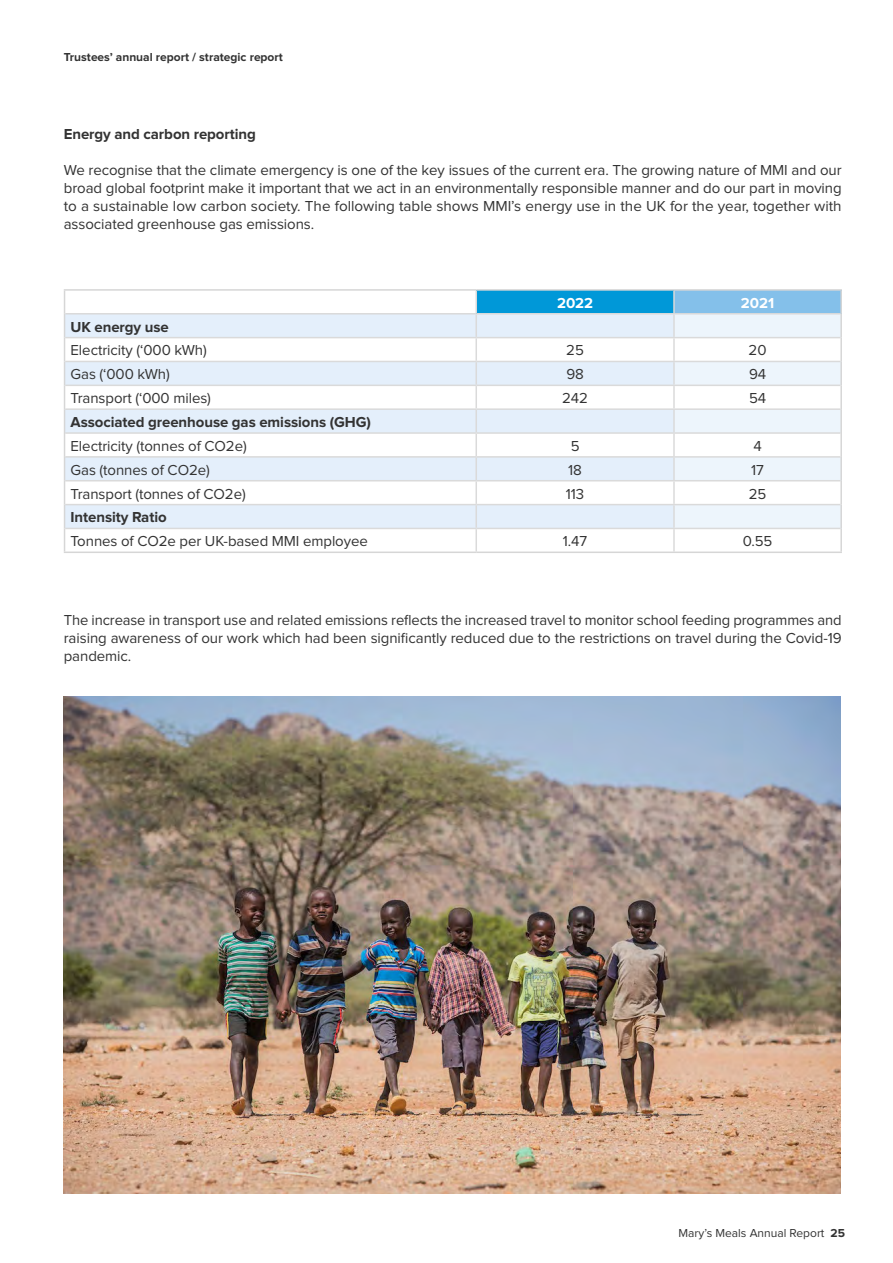
<style>
.page{position:relative;width:893px;height:1263px;background:#fff}
.page>*{position:absolute;margin:0;border:0;box-sizing:border-box;transform-origin:0 0}
.t1{font:15px/18px "Proxima Nova";letter-spacing:-.005em;color:#333;text-align:justify}
.t2{font:700 15px "Proxima Nova";letter-spacing:-.005em;color:#333}
.t3{font:700 15px "Proxima Nova";letter-spacing:-.005em;color:#fff}
.t4{font:700 12px "Proxima Nova";color:#333}
.t5{font:12px "Proxima Nova";color:#333}
.s1{font-weight:700}
</style>
<div class="page">
<hr style="left:64px;top:289px;width:412px;height:2px;background:#d6d6d6">
<hr style="left:674px;top:289px;width:168px;height:2px;background:#d6d6d6">
<hr style="left:840px;top:291px;width:2px;height:23px;background:#d6d6d6">
<hr style="left:64px;top:551px;width:412px;height:2px;background:#d6d6d6">
<hr style="left:840px;top:338px;width:2px;height:23px;background:#d6d6d6">
<hr style="left:840px;top:433px;width:2px;height:24px;background:#d6d6d6">
<hr style="left:840px;top:528px;width:2px;height:23px;background:#d6d6d6">
<hr style="left:674px;top:551px;width:168px;height:2px;background:#d6d6d6">
<hr style="left:840px;top:314px;width:2px;height:24px;background:#d6d6d6">
<hr style="left:840px;top:361px;width:2px;height:24px;background:#d6d6d6">
<hr style="left:840px;top:385px;width:2px;height:24px;background:#d6d6d6">
<hr style="left:840px;top:409px;width:2px;height:24px;background:#d6d6d6">
<hr style="left:840px;top:457px;width:2px;height:24px;background:#d6d6d6">
<hr style="left:840px;top:481px;width:2px;height:24px;background:#d6d6d6">
<svg style="left:64px;top:291px;width:777px;height:260px"></svg>
<hr style="left:840px;top:505px;width:2px;height:23px;background:#d6d6d6">
<hr style="left:476px;top:289px;width:198px;height:2px;background:#d6d6d6">
<hr style="left:476px;top:551px;width:198px;height:2px;background:#d6d6d6">
<hr style="left:475px;top:291px;width:2px;height:22px;background:#dadada">
<hr style="left:673px;top:291px;width:2px;height:22px;background:#dadada">
<hr style="left:475px;top:314px;width:2px;height:23px;background:#dadada">
<hr style="left:673px;top:314px;width:2px;height:23px;background:#dadada">
<hr style="left:475px;top:338px;width:2px;height:23px;background:#dadada">
<hr style="left:673px;top:338px;width:2px;height:23px;background:#dadada">
<hr style="left:475px;top:362px;width:2px;height:23px;background:#dadada">
<hr style="left:673px;top:362px;width:2px;height:23px;background:#dadada">
<hr style="left:475px;top:386px;width:2px;height:22px;background:#dadada">
<hr style="left:673px;top:386px;width:2px;height:22px;background:#dadada">
<hr style="left:475px;top:410px;width:2px;height:22px;background:#dadada">
<hr style="left:673px;top:410px;width:2px;height:22px;background:#dadada">
<hr style="left:475px;top:434px;width:2px;height:22px;background:#dadada">
<hr style="left:673px;top:434px;width:2px;height:22px;background:#dadada">
<hr style="left:475px;top:458px;width:2px;height:22px;background:#dadada">
<hr style="left:673px;top:458px;width:2px;height:22px;background:#dadada">
<hr style="left:475px;top:481px;width:2px;height:23px;background:#dadada">
<hr style="left:673px;top:481px;width:2px;height:23px;background:#dadada">
<hr style="left:475px;top:505px;width:2px;height:23px;background:#dadada">
<hr style="left:673px;top:505px;width:2px;height:23px;background:#dadada">
<hr style="left:475px;top:529px;width:2px;height:22px;background:#dadada">
<hr style="left:673px;top:529px;width:2px;height:22px;background:#dadada">
<img style="left:64px;top:697px;width:776px;height:497px">
<p class="t4" style="left:64px;top:51px;width:221px">Trustees’ annual report / strategic report</p>
<p class="t2" style="left:64px;top:128px;width:194px">Energy and carbon reporting</p>
<p class="t1" style="left:64px;top:162px;width:779px">We recognise that the climate emergency is one of the key issues of the current era. The growing nature of MMI and our broad global footprint make it important that we act in an environmentally responsible manner and do our part in moving to a sustainable low carbon society. The following table shows MMI’s energy use in the UK for the year, together with associated greenhouse gas emissions.</p>
<p class="t3" style="left:557px;top:296px;width:38px">2022</p>
<p class="t3" style="left:741px;top:296px;width:35px">2021</p>
<p class="t2" style="left:71px;top:320px;width:100px">UK energy use</p>
<p class="t1" style="left:71px;top:342px;width:138px">Electricity (‘000 kWh)</p>
<p class="t1" style="left:566px;top:342px;width:19px">25</p>
<p class="t1" style="left:749px;top:342px;width:19px">20</p>
<p class="t1" style="left:71px;top:366px;width:101px">Gas (‘000 kWh)</p>
<p class="t1" style="left:566px;top:366px;width:19px">98</p>
<p class="t1" style="left:749px;top:366px;width:19px">94</p>
<p class="t1" style="left:71px;top:390px;width:142px">Transport (‘000 miles)</p>
<p class="t1" style="left:562px;top:390px;width:27px">242</p>
<p class="t1" style="left:749px;top:390px;width:19px">54</p>
<p class="t2" style="left:71px;top:415px;width:302px">Associated greenhouse gas emissions (GHG)</p>
<p class="t1" style="left:71px;top:437px;width:178px">Electricity (tonnes of CO2e)</p>
<p class="t1" style="left:571px;top:437px;width:10px">5</p>
<p class="t1" style="left:753px;top:437px;width:10px">4</p>
<p class="t1" style="left:71px;top:461px;width:141px">Gas (tonnes of CO2e)</p>
<p class="t1" style="left:568px;top:461px;width:15px">18</p>
<p class="t1" style="left:751px;top:461px;width:14px">17</p>
<p class="t1" style="left:71px;top:485px;width:177px">Transport (tonnes of CO2e)</p>
<p class="t1" style="left:566px;top:485px;width:20px">113</p>
<p class="t1" style="left:749px;top:485px;width:19px">25</p>
<p class="t2" style="left:71px;top:511px;width:98px">Intensity Ratio</p>
<p class="t1" style="left:71px;top:533px;width:299px">Tonnes of CO2e per UK-based MMI employee</p>
<p class="t1" style="left:563px;top:533px;width:26px">1.47</p>
<p class="t1" style="left:743px;top:533px;width:31px">0.55</p>
<p class="t1" style="left:64px;top:611px;width:779px">The increase in transport use and related emissions reflects the increased travel to monitor school feeding programmes and raising awareness of our work which had been significantly reduced due to the restrictions on travel during the Covid-19 pandemic.</p>
<p class="t5" style="left:678px;top:1228px;width:168px">Mary’s Meals Annual Report <span class="s1">25</span></p>
</div>
